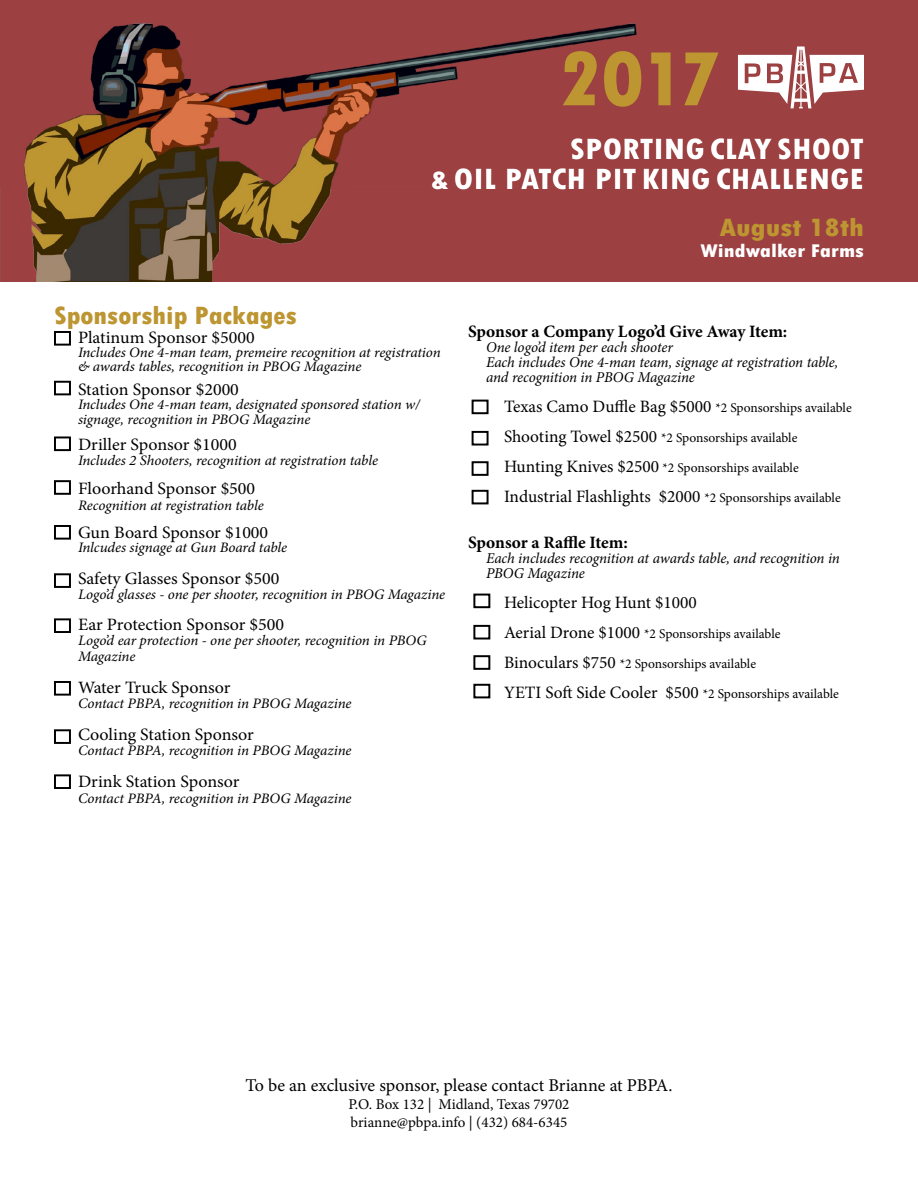
<style>
.page{position:relative;width:918px;height:1188px;background:#fff}
.page>*{position:absolute;margin:0;border:0;box-sizing:border-box;transform-origin:0 0}
.t1{font:800 condensed 81px "Tw Cen";color:#bd9531;scale:1.06 1}
.t2{font:800 condensed 30.75px/30px "Tw Cen";color:#fff;scale:1.13 1}
.t3{font:800 condensed 26.25px "Tw Cen";color:#bd9531;scale:1.1 1}
.t4{font:800 condensed 26.25px "Tw Cen";color:#bd9531;scale:1.2 1}
.t5{font:800 condensed 19.2px "Tw Cen";color:#fff;scale:1.2 1}
.t6{font:18px "Minion Pro";letter-spacing:-.005em;color:#000}
.t7{font:17.4px "Minion Pro";color:#000;scale:1.04 1}
.t8{font:17.4px "Minion Pro";color:#000}
.t9{font:700 17.4px "Minion Pro";letter-spacing:-.005em;color:#000}
.t10{font:italic 15px/15px "Minion Pro";letter-spacing:-.01em;color:#000}
.t11{font:15px/18px "Minion Pro";color:#000}
.t12{font:italic 14.4px/14.4px "Minion Pro";letter-spacing:-.01em;color:#000;scale:1.04 1}
.t13{font:13.5px "Minion Pro";letter-spacing:-.005em;color:#000}
.s1{font-size:26.25px}
.s2{font-size:13.5px}
.s3{font-size:17.4px}
</style>
<div class="page">
<div style="left:0;top:0;width:918px;height:282px;background:#9c4041"></div>
<img style="left:24px;top:23px;width:613px;height:258px">
<div style="left:54px;top:381px;width:17px;height:14px;border:2px solid #000"></div>
<div style="left:54px;top:573px;width:17px;height:15px;border:2px solid #000"></div>
<div style="left:54px;top:729px;width:17px;height:15px;border:2px solid #000"></div>
<div style="left:472px;top:461px;width:17px;height:15px;border:2px solid #000"></div>
<div style="left:473px;top:655px;width:17px;height:15px;border:2px solid #000"></div>
<div style="left:54px;top:480px;width:17px;height:15px;border:2px solid #000"></div>
<div style="left:472px;top:400px;width:17px;height:14px;border:2px solid #000"></div>
<div style="left:473px;top:594px;width:17px;height:14px;border:2px solid #000"></div>
<div style="left:54px;top:331px;width:17px;height:15px;border:2px solid #000"></div>
<div style="left:54px;top:525px;width:17px;height:15px;border:2px solid #000"></div>
<div style="left:54px;top:681px;width:17px;height:15px;border:2px solid #000"></div>
<div style="left:472px;top:431px;width:17px;height:15px;border:2px solid #000"></div>
<div style="left:473px;top:625px;width:17px;height:15px;border:2px solid #000"></div>
<div style="left:414px;top:130px;width:486px;height:121px;background:#fff;opacity:.75"></div>
<div style="left:54px;top:436px;width:17px;height:15px;border:2px solid #000"></div>
<div style="left:54px;top:618px;width:17px;height:15px;border:2px solid #000"></div>
<div style="left:54px;top:774px;width:17px;height:15px;border:2px solid #000"></div>
<div style="left:472px;top:490px;width:17px;height:14px;border:2px solid #000"></div>
<div style="left:473px;top:684px;width:17px;height:14px;border:2px solid #000"></div>
<svg style="left:738px;top:46px;width:126px;height:62px"></svg>
<h1 class="t1" style="left:559px;top:31px;width:153px">2017</h1>
<h2 class="t2" style="left:431px;top:134px;width:385px;text-indent:139px">SPORTING CLAY SHOOT <span class="s1">&amp;</span> OIL PATCH Pit King</h2>
<h2 class="t2" style="left:716px;top:164px;width:28px">Chall</h2>
<h2 class="t2" style="left:794px;top:164px;width:63px">enge</h2>
<h3 class="t4" style="left:719px;top:212px;width:122px">August 18th</h3>
<h3 class="t5" style="left:700px;top:240px;width:138px">Windwalker Farms</h3>
<h3 class="t3" style="left:54px;top:300px;width:222px">Sponsorship Packages</h3>
<p class="t7" style="left:78px;top:325px;width:171px">Platinum Sponsor $5000</p>
<p class="t12" style="left:78px;top:345px;width:350px">Includes One 4-man team, premeire recognition at registration &amp; awards tables, recognition in PBOG Magazine</p>
<p class="t7" style="left:78px;top:377px;width:156px">Station Sponsor $2000</p>
<p class="t12" style="left:78px;top:397px;width:331px">Includes One 4-man team, designated sponsored station w/ signage, recognition in PBOG Magazine</p>
<p class="t7" style="left:78px;top:432px;width:154px">Driller Sponsor $1000</p>
<p class="t12" style="left:78px;top:454px;width:290px">Includes 2 Shooters, recognition at registration table</p>
<p class="t7" style="left:78px;top:477px;width:172px">Floorhand Sponsor $500</p>
<p class="t12" style="left:78px;top:498px;width:180px">Recognition at registration table</p>
<p class="t7" style="left:78px;top:521px;width:184px">Gun Board Sponsor $1000</p>
<p class="t12" style="left:78px;top:540px;width:203px">Inlcudes signage at Gun Board table</p>
<p class="t7" style="left:78px;top:567px;width:195px">Safety Glasses Sponsor $500</p>
<p class="t12" style="left:78px;top:587px;width:355px">Logo’d glasses - one per shooter, recognition in PBOG Magazine</p>
<p class="t7" style="left:78px;top:613px;width:200px">Ear Protection Sponsor $500</p>
<p class="t12" style="left:78px;top:632px;width:337px;line-height:15.9px">Logo’d ear protection - one per shooter, recognition in PBOG<br>Magazine</p>
<p class="t7" style="left:78px;top:675px;width:148px">Water Truck Sponsor</p>
<p class="t12" style="left:78px;top:697px;width:265px">Contact PBPA, recognition in PBOG Magazine</p>
<p class="t7" style="left:78px;top:723px;width:171px">Cooling Station Sponsor</p>
<p class="t12" style="left:78px;top:743px;width:265px">Contact PBPA, recognition in PBOG Magazine</p>
<p class="t7" style="left:78px;top:769px;width:157px">Drink Station Sponsor</p>
<p class="t12" style="left:78px;top:791px;width:265px">Contact PBPA, recognition in PBOG Magazine</p>
<p class="t9" style="left:468px;top:319px;width:321px">Sponsor a Company Logo’d Give Away Item:</p>
<p class="t10" style="left:486px;top:340px;width:354px">One logo’d item per each shooter<br>Each includes One 4-man team, signage at registration table, and recognition in PBOG Magazine</p>
<p class="t8" style="left:504px;top:395px;width:349px">Texas Camo Duffle Bag $5000 <span class="s2">*2 Sponsorships available</span></p>
<p class="t13" style="left:504px;top:429px;width:295px"><span class="s3">Shooting Towel $2500</span> *2 Sponsorships available</p>
<p class="t13" style="left:504px;top:459px;width:296px"><span class="s3">Hunting Knives $2500</span> *2 Sponsorships available</p>
<p class="t8" style="left:504px;top:485px;width:338px">Industrial Flashlights $2000 <span class="s2">*2 Sponsorships available</span></p>
<p class="t9" style="left:468px;top:530px;width:161px">Sponsor a Raffle Item:</p>
<p class="t10" style="left:486px;top:550px;width:355px">Each includes recognition at awards table, and recognition in<br>PBOG Magazine</p>
<p class="t8" style="left:504px;top:591px;width:194px">Helicopter Hog Hunt $1000</p>
<p class="t13" style="left:504px;top:624px;width:278px"><span class="s3">Aerial Drone $1000</span> *2 Sponsorships available</p>
<p class="t13" style="left:504px;top:654px;width:254px"><span class="s3">Binoculars $750</span> *2 Sponsorships available</p>
<p class="t13" style="left:504px;top:684px;width:337px"><span class="s3">YETI Soft Side Cooler $500</span> *2 Sponsorships available</p>
<p class="t6" style="left:245px;top:1073px;width:429px">To be an exclusive sponsor, please contact Brianne at PBPA.</p>
<p class="t11" style="left:348px;top:1095px;width:223px">P.O. Box 132 | Midland, Texas 79702 brianne@pbpa.info | (432) 684-6345</p>
</div>
